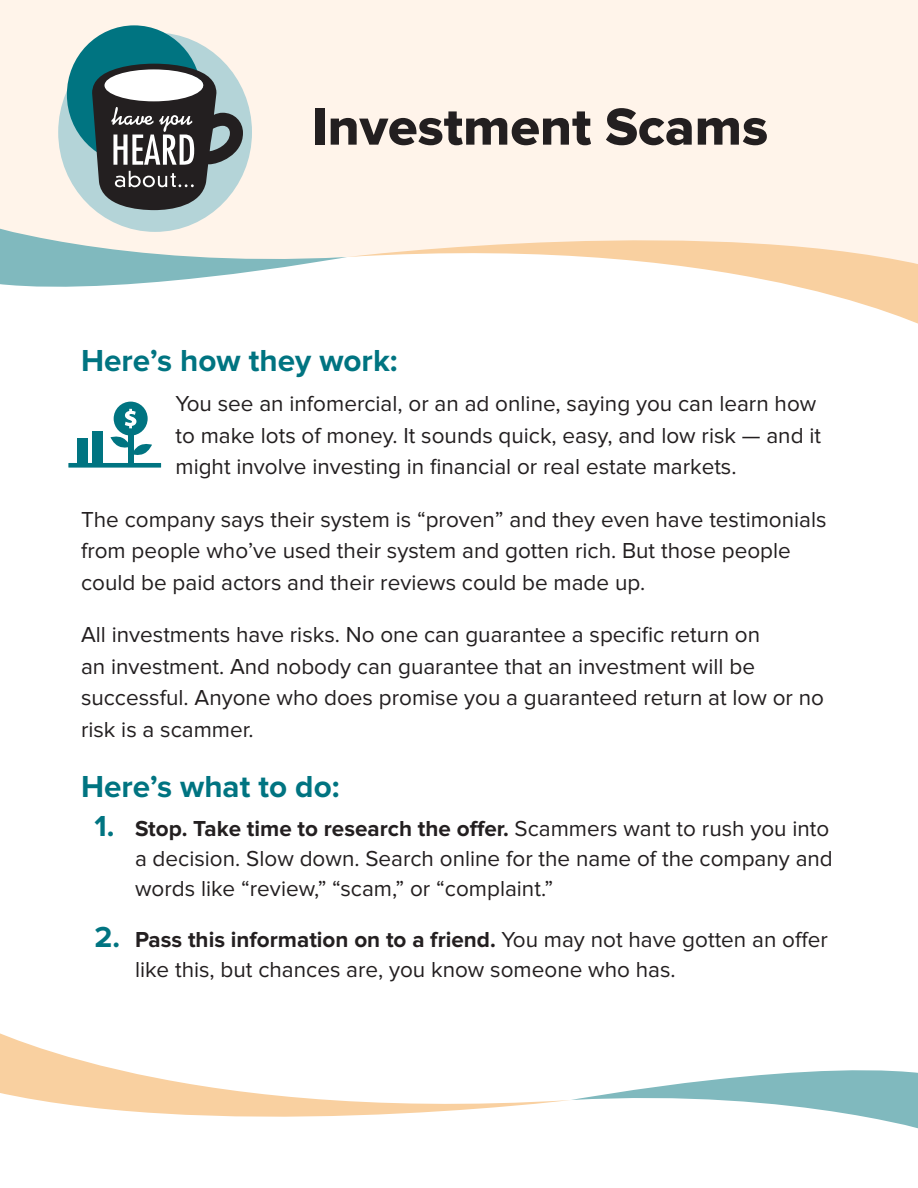
<style>
.page{position:relative;width:918px;height:1188px;background:#fff}
.page>*{position:absolute;margin:0;border:0;box-sizing:border-box;transform-origin:0 0}
.t1{font:54px "Proxima Nova Extrabld";color:#231f20}
.t2{font:700 31.5px "Proxima Nova";color:#007481}
.t3{font:22.5px/31.5px "Proxima Nova";color:#231f20}
.s1{font-weight:700;font-size:30px;color:#007481}
.s2{font-weight:700}
</style>
<div class="page">
<div style="left:0;top:0;width:918px;height:221px;background:#fff4ea"></div>
<div style="left:58px;top:33px;width:194px;height:199px;background:#b4d4d8;border-radius:50%"></div>
<div style="left:67px;top:25px;width:134px;height:139px;background:#007481;border-radius:50%"></div>
<svg style="left:92px;top:64px;width:151px;height:146px"></svg>
<svg style="left:0;top:221px;width:347px;height:66px"></svg>
<svg style="left:347px;top:212px;width:571px;height:112px"></svg>
<svg style="left:571px;top:1070px;width:347px;height:59px"></svg>
<svg style="left:0;top:1033px;width:569px;height:84px"></svg>
<div style="left:114px;top:402px;width:34px;height:34px;background:#007481;border-radius:50%"></div>
<div style="left:128px;top:424px;width:5px;height:41px;background:#007481"></div>
<svg style="left:125px;top:409px;width:11px;height:19px"></svg>
<svg style="left:111px;top:435px;width:41px;height:21px"></svg>
<div style="left:78px;top:438px;width:10px;height:25px;background:#007481"></div>
<div style="left:93px;top:431px;width:10px;height:32px;background:#007481"></div>
<div style="left:68px;top:463px;width:93px;height:5px;background:#007481"></div>
<p class="t1" style="left:312px;top:96px;width:458px">Investment Scams</p>
<p class="t2" style="left:81px;top:342px;width:318px">Here’s how they work:</p>
<p class="t3" style="left:176px;top:389px;width:647px">You see an infomercial, or an ad online, saying you can learn how to make lots of money. It sounds quick, easy, and low risk — and it might involve investing in fnancial or real estate markets.</p>
<p class="t3" style="left:81px;top:504px;width:747px">The company says their system is “proven” and they even have testimonials from people who’ve used their system and gotten rich. But those people could be paid actors and their reviews could be made up.</p>
<p class="t3" style="left:81px;top:620px;width:745px">All investments have risks. No one can guarantee a specifc return on<br>an investment. And nobody can guarantee that an investment will be successful. Anyone who does promise you a guaranteed return at low or no risk is a scammer.</p>
<p class="t2" style="left:81px;top:768px;width:260px">Here’s what to do:</p>
<p class="t3" style="left:135px;top:814px;width:699px;line-height:30px;text-indent:-40px"><span class="s1">1.</span> <span class="s2">Stop. Take time to research the ofer.</span> Scammers want to rush you into a decision. Slow down. Search online for the name of the company and words like “review,” “scam,” or “complaint.”</p>
<p class="t3" style="left:135px;top:925px;width:694px;line-height:30px;text-indent:-40px"><span class="s1">2.</span> <span class="s2">Pass this information on to a friend.</span> You may not have gotten an ofer like this, but chances are, you know someone who has.</p>
</div>
